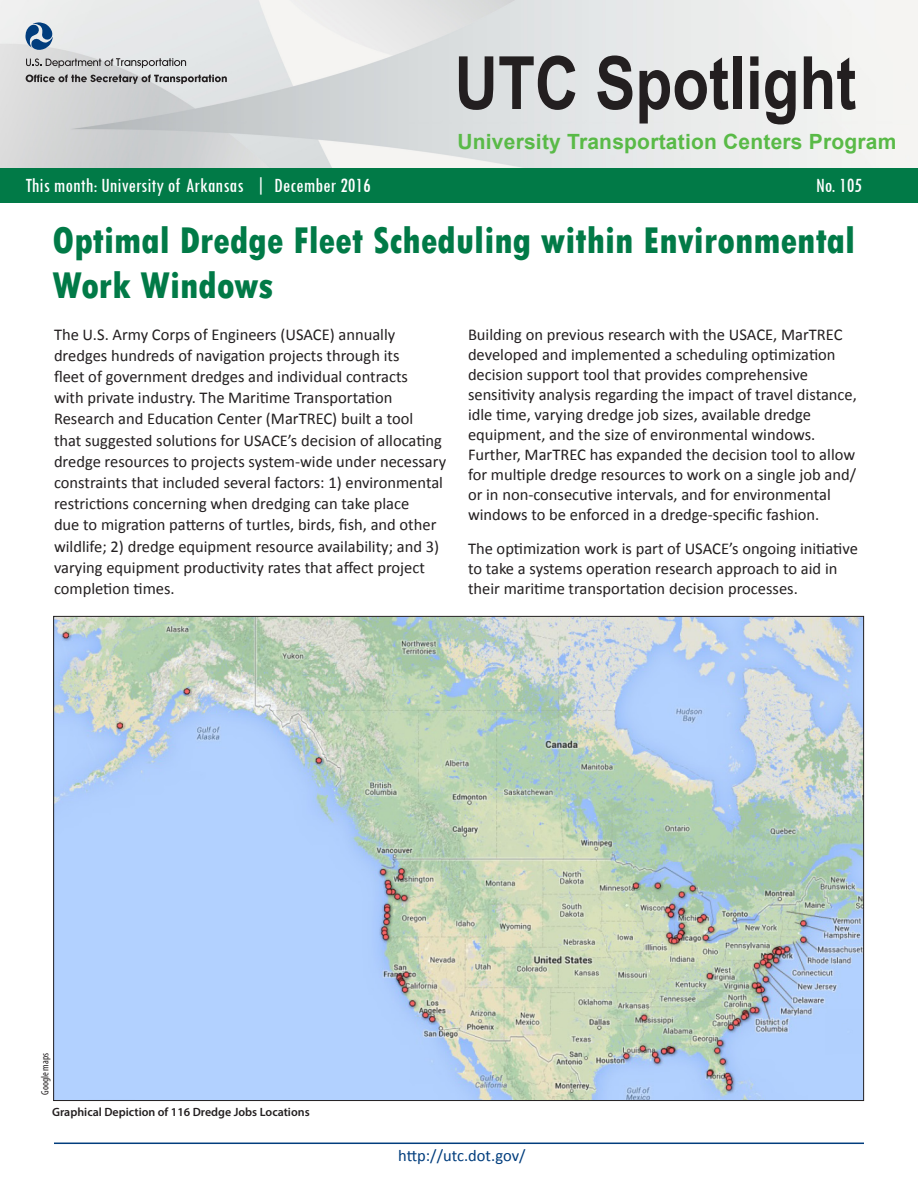
<style>
.page{position:relative;width:918px;height:1188px;background:#fff}
.page>*{position:absolute;margin:0;border:0;box-sizing:border-box;transform-origin:0 0}
.t1{font:700 73.5px "Arial Narrow";color:#231f20}
.t2{font:800 condensed 39px/45px "Tw Cen";color:#017a47}
.t3{font:condensed 21px "Tw Cen";color:#fff}
.t4{font:700 21px "Arial";letter-spacing:.01em;color:#59ba47}
.Body{font:16.5px/21.1px "Calibri";color:#231f20}
.Body-2{font:16.5px "Calibri";letter-spacing:-.005em;color:#013d7d}
.t5{font:600 12px "Myriad Pro";color:#231f20}
.Photo_Credit{font:condensed 10.5px "Myriad Pro";color:#231f20}
</style>
<div class="page">
<svg style="left:26px;top:22px;width:27px;height:29px"></svg>
<svg style="left:26px;top:58px;width:160px;height:10px;background:#adadae"></svg>
<svg style="left:26px;top:75px;width:201px;height:9px;background:#969697"></svg>
<div style="left:0;top:168px;width:918px;height:34px;background:#017a47"></div>
<hr style="left:54px;top:1143px;width:810px;height:1px;background:#013d7d">
<img style="left:55px;top:618px;width:807px;height:481px">
<h1 class="t1" style="left:455px;top:27px;width:403px">UTC Spotlight</h1>
<p class="t4" style="left:458px;top:127px;width:440px">University Transportation Centers Program</p>
<p class="t3" style="left:26px;top:172px;width:347px">This month: University of Arkansas | December 2016</p>
<p class="t3" style="left:816px;top:173px;width:48px">No. 105</p>
<p class="t2" style="left:52px;top:218px;width:804px">Optimal Dredge Fleet Scheduling within Environmental<br>Work Windows</p>
<p class="Body" style="left:54px;top:324px;width:394px">The U.S. Army Corps of Engineers (USACE) annually dredges hundreds of navigation projects through its<br>fleet of government dredges and individual contracts<br>with private industry. The Maritime Transportation Research and Education Center (MarTREC) built a tool<br>that suggested solutions for USACE’s decision of allocating dredge resources to projects system-wide under necessary constraints that included several factors: 1) environmental restrictions concerning when dredging can take place<br>due to migration patterns of turtles, birds, fish, and other wildlife; 2) dredge equipment resource availability; and 3) varying equipment productivity rates that affect project completion times.</p>
<p class="Body" style="left:468px;top:324px;width:390px;line-height:20.1px">Building on previous research with the USACE, MarTREC developed and implemented a scheduling optimization decision support tool that provides comprehensive sensitivity analysis regarding the impact of travel distance, idle time, varying dredge job sizes, available dredge equipment, and the size of environmental windows.<br>Further, MarTREC has expanded the decision tool to allow for multiple dredge resources to work on a single job and/ or in non-consecutive intervals, and for environmental windows to be enforced in a dredge-specific fashion.</p>
<p class="Body" style="left:468px;top:538px;width:391px;line-height:20.1px">The optimization work is part of USACE’s ongoing initiative to take a systems operation research approach to aid in their maritime transportation decision processes.</p>
<p class="Photo_Credit" style="left:39px;top:1095px;width:43px;rotate:-90deg">Google maps</p>
<p class="t5" style="left:52px;top:1104px;width:259px">Graphical Depiction of 116 Dredge Jobs Locations</p>
<p class="Body-2" style="left:398px;top:1145px;width:129px">http://utc.dot.gov/</p>
</div>
